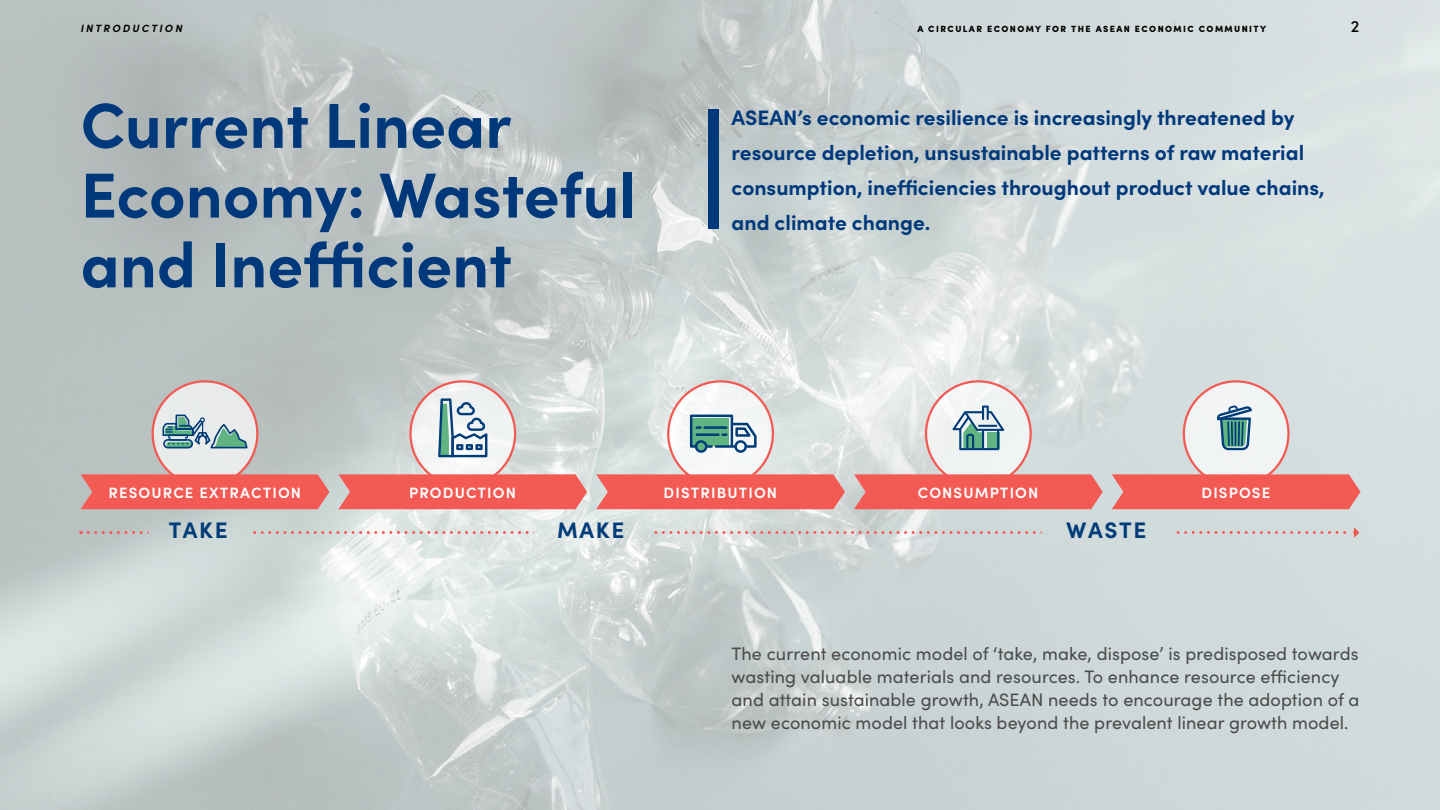
<style>
.page{position:relative;width:1440px;height:810px;background:#fff}
.page>*{position:absolute;margin:0;border:0;box-sizing:border-box;transform-origin:0 0}
.t1{font:700 63.75px/69.8px "Sofia Pro";color:#00397b}
.t2{font:700 22.5px "Sofia Pro";letter-spacing:.075em;color:#003c78}
.t3{font:700 21px/34.9px "Sofia Pro";color:#00397b}
.t4{font:18px/23.2px "Sofia Pro";letter-spacing:.005em;color:#4b4b4b}
.t5{font:500 16.5px "Sofia Pro";color:#000}
.t6{font:600 15px "Sofia Pro";letter-spacing:.075em;color:#fff}
.t7{font:italic 700 10.5px "Sofia Pro";letter-spacing:.21em;color:#000}
.t8{font:900 9px "Sofia Pro";letter-spacing:.155em;color:#000}
</style>
<div class="page">
<img style="left:0;top:0;width:1440px;height:810px">
<svg style="left:153px;top:381px;width:104px;height:105px;background:#e8e2e2"></svg>
<svg style="left:162px;top:415px;width:86px;height:33px;background:#93b5b8"></svg>
<svg style="left:81px;top:474px;width:248px;height:35px;background:#f15f5a"></svg>
<svg style="left:668px;top:381px;width:105px;height:105px;fill:#f5f7f7"></svg>
<svg style="left:690px;top:415px;width:67px;height:38px"></svg>
<svg style="left:410px;top:381px;width:105px;height:105px;fill:#f2f4f3"></svg>
<svg style="left:438px;top:398px;width:49px;height:59px"></svg>
<svg style="left:338px;top:474px;width:249px;height:35px;background:#f2615b"></svg>
<svg style="left:596px;top:474px;width:249px;height:35px;background:#f2615b"></svg>
<div style="left:1184px;top:381px;width:104px;height:105px;background:#f2f4f4;border-radius:50%"></div>
<svg style="left:1217px;top:405px;width:35px;height:45px"></svg>
<svg style="left:926px;top:381px;width:105px;height:105px;fill:#f1f3f3"></svg>
<svg style="left:953px;top:406px;width:51px;height:44px"></svg>
<svg style="left:854px;top:474px;width:249px;height:35px;background:#f1615b"></svg>
<svg style="left:1112px;top:474px;width:249px;height:35px;background:#f2615b"></svg>
<svg style="left:88px;top:527px;width:1271px;height:11px;background:#d5d4d3"></svg>
<div style="left:708px;top:110px;width:11px;height:120px;background:#00397b"></div>
<p class="t7" style="left:81px;top:20px;width:103px">INTRODUCTION</p>
<p class="t8" style="left:918px;top:22px;width:350px">A CIRCULAR ECONOMY FOR THE ASEAN ECONOMIC COMMUNITY</p>
<p class="t5" style="left:1351px;top:14px;width:10px">2</p>
<h1 class="t1" style="left:81px;top:86px;width:557px">Current Linear<br>Economy: Wasteful and Inefficient</h1>
<p class="t3" style="left:732px;top:98px;width:595px">ASEAN’s economic resilience is increasingly threatened by resource depletion, unsustainable patterns of raw material consumption, inefficiencies throughout product value chains, and climate change.</p>
<p class="t6" style="left:108px;top:481px;width:194px">RESOURCE EXTRACTION</p>
<p class="t6" style="left:409px;top:481px;width:109px">PRODUCTION</p>
<p class="t6" style="left:664px;top:481px;width:115px">DISTRIBUTION</p>
<p class="t6" style="left:918px;top:481px;width:122px">CONSUMPTION</p>
<p class="t6" style="left:1202px;top:481px;width:70px">DISPOSE</p>
<p class="t2" style="left:169px;top:513px;width:61px">TAKE</p>
<p class="t2" style="left:557px;top:513px;width:69px">MAKE</p>
<p class="t2" style="left:1066px;top:513px;width:82px">WASTE</p>
<p class="t4" style="left:732px;top:641px;width:629px">The current economic model of ‘take, make, dispose’ is predisposed towards wasting valuable materials and resources. To enhance resource efficiency and attain sustainable growth, ASEAN needs to encourage the adoption of a new economic model that looks beyond the prevalent linear growth model.</p>
</div>
